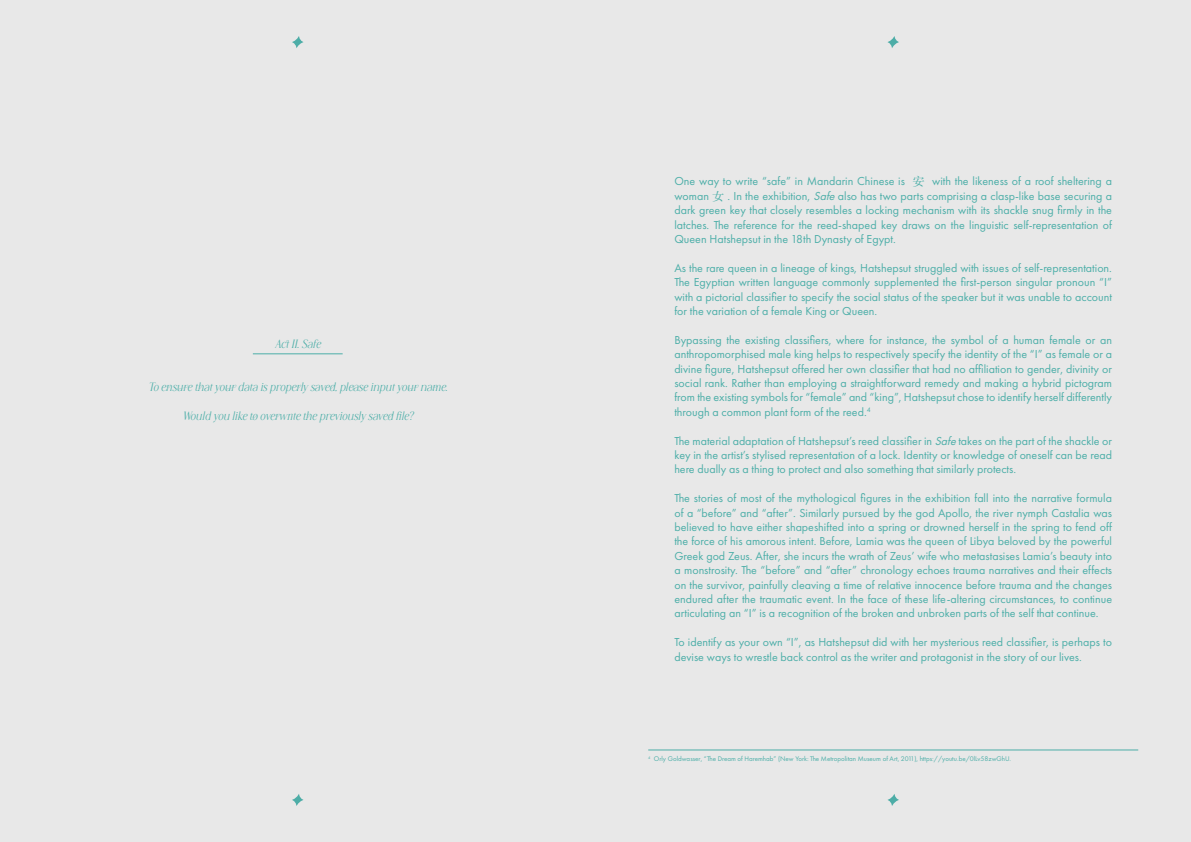
<style>
.page{position:relative;width:1191px;height:842px;background:#fff}
.page>*{position:absolute;margin:0;border:0;box-sizing:border-box;transform-origin:0 0}
.t1{font:12px/14.4px "Futura PT";color:#4caea8;text-align:justify}
.t2{font:italic 12px "Diranista";color:#4caea8}
.t3{font:7px "Futura PT";color:#4caea8}
.s1{font-family:"ST Songti SC Regular"}
.s2{font-style:italic}
</style>
<div class="page">
<div style="left:0;top:1px;width:1191px;height:841px;background:#e8e8e8"></div>
<svg style="left:292px;top:36px;width:11px;height:12px"></svg>
<svg style="left:292px;top:794px;width:11px;height:12px"></svg>
<svg style="left:887px;top:36px;width:12px;height:12px"></svg>
<svg style="left:887px;top:794px;width:12px;height:12px"></svg>
<hr style="left:648px;top:750px;width:490px;height:1px;background:#4caea8">
<hr style="left:253px;top:354px;width:90px;height:1px;background:#4caea8">
<p class="t2" style="left:275px;top:336px;width:50px">Act II.Safe</p>
<p class="t2" style="left:148px;top:379px;width:304px">Toensurethatyour dataisproperly saved,pleaseinputyour name.</p>
<p class="t2" style="left:182px;top:408px;width:235px">Would you liketo overwritethepreviously saved file?</p>
<p class="t1" style="left:674px;top:174px;width:439px">One way to write “safe” in Mandarin Chinese is <span class="s1">安</span> with the likeness of a roof sheltering a woman <span class="s1">女</span> . In the exhibition, <span class="s2">Safe</span> also has two parts comprising a clasp-like base securing a dark green key that closely resembles a locking mechanism with its shackle snug firmly in the latches. The reference for the reed-shaped key draws on the linguistic self-representation of Queen Hatshepsut in the 18th Dynasty of Egypt.</p>
<p class="t1" style="left:674px;top:261px;width:439px">As the rare queen in a lineage of kings, Hatshepsut struggled with issues of self-representation.<br>The Egyptian written language commonly supplemented the first-person singular pronoun “I” with a pictorial classifier to specify the social status of the speaker but it was unable to account for the variation of a female King or Queen.</p>
<p class="t1" style="left:674px;top:333px;width:439px">Bypassing the existing classifiers, where for instance, the symbol of a human female or an anthropomorphised male king helps to respectively specify the identity of the “I” as female or a divine figure, Hatshepsut offered her own classifier that had no affiliation to gender, divinity or social rank. Rather than employing a straightforward remedy and making a hybrid pictogram from the existing symbols for “female” and “king”, Hatshepsut chose to identify herself differently through a common plant form of the reed.<sup>4</sup></p>
<p class="t1" style="left:674px;top:433px;width:439px">The material adaptation of Hatshepsut’s reed classifier in <span class="s2">Safe</span> takes on the part of the shackle or key in the artist’s stylised representation of a lock. Identity or knowledge of oneself can be read here dually as a thing to protect and also something that similarly protects.</p>
<p class="t1" style="left:674px;top:491px;width:439px">The stories of most of the mythological figures in the exhibition fall into the narrative formula of a “before” and “after”. Similarly pursued by the god Apollo, the river nymph Castalia was believed to have either shapeshifted into a spring or drowned herself in the spring to fend off the force of his amorous intent. Before, Lamia was the queen of Libya beloved by the powerful Greek god Zeus. After, she incurs the wrath of Zeus’ wife who metastasises Lamia’s beauty into a monstrosity. The “before” and “after” chronology echoes trauma narratives and their effects on the survivor, painfully cleaving a time of relative innocence before trauma and the changes endured after the traumatic event. In the face of these life-altering circumstances, to continue articulating an “I” is a recognition of the broken and unbroken parts of the self that continue.</p>
<p class="t1" style="left:674px;top:635px;width:439px">To identify as your own “I”, as Hatshepsut did with her mysterious reed classifier, is perhaps to devise ways to wrestle back control as the writer and protagonist in the story of our lives.</p>
<p class="t3" style="left:648px;top:754px;width:364px"><sup>4</sup> Orly Goldwasser, “The Dream of Haremhab” (New York: The Metropolitan Museum of Art, 2011), https://youtu.be/0lLv58zwGhU.</p>
</div>
